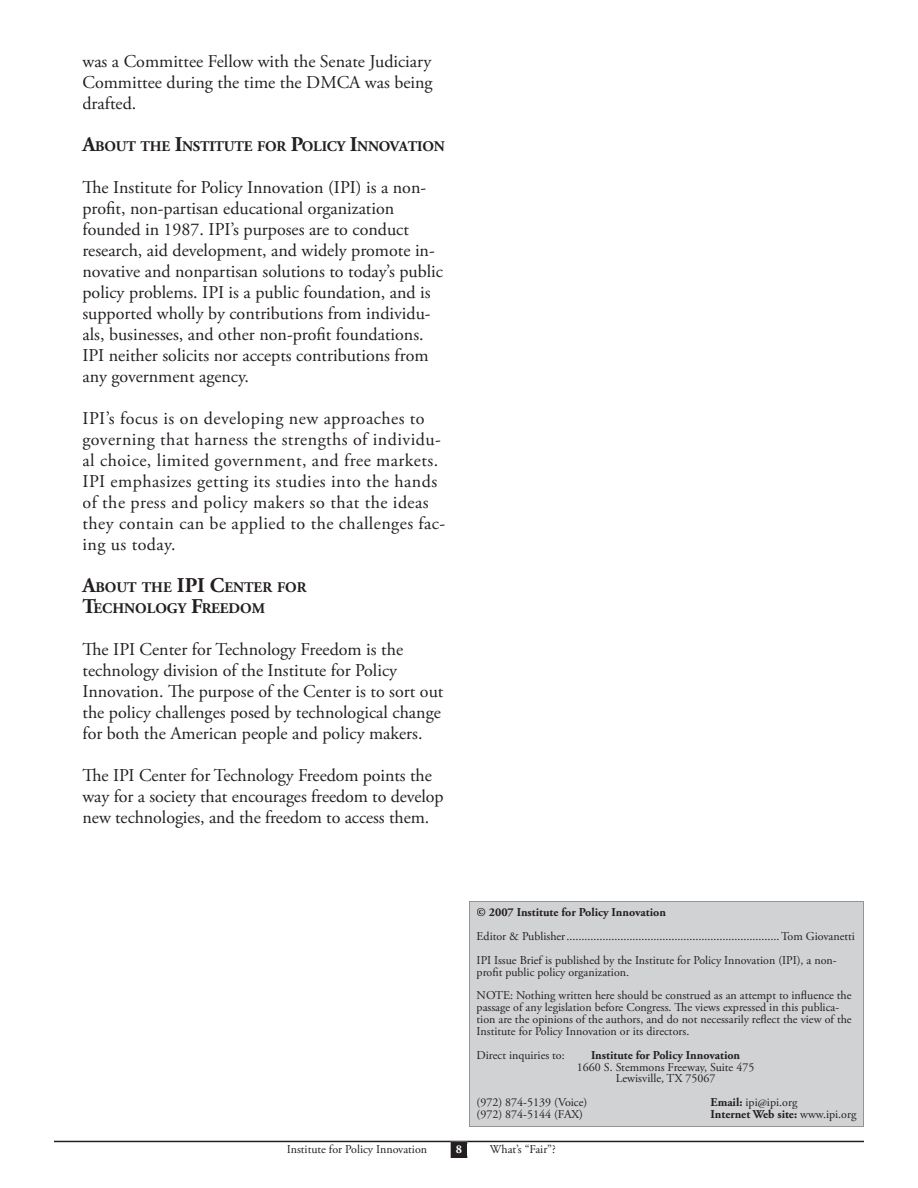
<style>
.page{position:relative;width:918px;height:1188px;background:#fff}
.page>*{position:absolute;margin:0;border:0;box-sizing:border-box;transform-origin:0 0}
.t1{font:18px/21px "Adobe Garamond Pro";color:#231f20}
.t2{font:18px/21px "Adobe Garamond Pro";letter-spacing:.025em;color:#231f20}
.t3{font:700 14.7px/21px "Adobe Garamond Pro";letter-spacing:-.015em;color:#231f20}
.t4{font:12px/11.9px "Adobe Garamond Pro";color:#231f20}
.t5{font:700 12px "Adobe Garamond Pro";color:#231f20}
.t6{font:700 12px "Adobe Garamond Pro";color:#fff}
.s1{font-size:21px}
.s2{font-weight:700}
.s3{font-weight:400}
</style>
<div class="page">
<svg style="left:54px;top:1141px;width:810px;height:17px"></svg>
<div style="left:469px;top:902px;width:394px;height:225px;background:#d1d2d4"></div>
<div style="left:477px;top:908px;width:189px;height:11px;background:#d1d2d4"></div>
<div style="left:477px;top:932px;width:88px;height:8px;background:#d1d2d4"></div>
<hr style="left:565px;top:939px;width:214px;height:1px;background:#d1d2d4">
<div style="left:781px;top:932px;width:74px;height:8px;background:#d1d2d4"></div>
<div style="left:477px;top:955px;width:359px;height:12px;background:#d1d2d4"></div>
<div style="left:477px;top:967px;width:151px;height:12px;background:#d1d2d4"></div>
<div style="left:477px;top:991px;width:375px;height:12px;background:#d1d2d4"></div>
<div style="left:477px;top:1003px;width:362px;height:11px;background:#d1d2d4"></div>
<div style="left:477px;top:1015px;width:375px;height:11px;background:#d1d2d4"></div>
<div style="left:477px;top:1026px;width:212px;height:12px;background:#d1d2d4"></div>
<div style="left:477px;top:1051px;width:88px;height:11px;background:#d1d2d4"></div>
<div style="left:591px;top:1050px;width:149px;height:12px;background:#d1d2d4"></div>
<div style="left:477px;top:1062px;width:277px;height:11px;background:#d1d2d4"></div>
<div style="left:477px;top:1074px;width:238px;height:10px;background:#d1d2d4"></div>
<div style="left:478px;top:1098px;width:109px;height:10px;background:#d1d2d4"></div>
<div style="left:711px;top:1097px;width:31px;height:9px;background:#d1d2d4"></div>
<div style="left:743px;top:1099px;width:54px;height:10px;background:#d1d2d4"></div>
<div style="left:478px;top:1109px;width:105px;height:11px;background:#d1d2d4"></div>
<div style="left:711px;top:1109px;width:86px;height:9px;background:#d1d2d4"></div>
<div style="left:797px;top:1110px;width:60px;height:11px;background:#d1d2d4"></div>
<p class="t1" style="left:82px;top:51px;width:352px;text-align:justify">was a Committee Fellow with the Senate Judiciary Committee during the time the DMCA was being drafted.</p>
<p class="t3" style="left:82px;top:136px;width:364px"><span class="s1">A</span>BOUT THE <span class="s1">I</span>NSTITUTE FOR <span class="s1">P</span>OLICY <span class="s1">I</span>NNOVATION</p>
<p class="t1" style="left:82px;top:177px;width:362px">The Institute for Policy Innovation (IPI) is a non&shy;profit, non-partisan educational organization founded in 1987. IPI’s purposes are to conduct research, aid development, and widely promote in&shy;novative and nonpartisan solutions to today’s public policy problems. IPI is a public foundation, and is supported wholly by contributions from individu&shy;als, businesses, and other non-profit foundations.<br>IPI neither solicits nor accepts contributions from any government agency.</p>
<p class="t2" style="left:82px;top:408px;width:364px">IPI’s focus is on developing new approaches to governing that harness the strengths of individu&shy;al choice, limited government, and free markets.<br>IPI emphasizes getting its studies into the hands of the press and policy makers so that the ideas they contain can be applied to the challenges fac&shy;ing us today.</p>
<p class="t3" style="left:82px;top:577px;width:226px"><span class="s1">A</span>BOUT THE <span class="s1">IPI C</span>ENTER FOR<br><span class="s1">T</span>ECHNOLOGY <span class="s1">F</span>REEDOM</p>
<p class="t1" style="left:82px;top:639px;width:362px">The IPI Center for Technology Freedom is the technology division of the Institute for Policy Innovation. The purpose of the Center is to sort out the policy challenges posed by technological change for both the American people and policy makers.</p>
<p class="t1" style="left:82px;top:765px;width:363px">The IPI Center for Technology Freedom points the way for a society that encourages freedom to develop new technologies, and the freedom to access them.</p>
<p class="t5" style="left:477px;top:906px;width:191px">© 2007 Institute for Policy Innovation</p>
<p class="t4" style="left:477px;top:925px;width:380px;line-height:23.7px">Editor &amp; Publisher .......................................................................Tom Giovanetti<br>IPI Issue Brief is published by the Institute for Policy Innovation (IPI), a non-</p>
<p class="t4" style="left:477px;top:960px;width:376px;line-height:23.7px">profit public policy organization.<br>NOTE: Nothing written here should be construed as an attempt to influence the</p>
<p class="t4" style="left:477px;top:1002px;width:377px">passage of any legislation before Congress. The views expressed in this publica&shy;tion are the opinions of the authors, and do not necessarily reflect the view of the<br>Institute for Policy Innovation or its directors.</p>
<p class="t4" style="left:477px;top:1049px;width:90px">Direct inquiries to:</p>
<p class="t5" style="left:591px;top:1048px;width:151px">Institute for Policy Innovation</p>
<p class="t4" style="left:577px;top:1061px;width:179px;text-align:center">1660 S. Stemmons Freeway, Suite 475<br>Lewisville, TX 75067</p>
<p class="t4" style="left:477px;top:1097px;width:112px">(972) 874-5139 (Voice)</p>
<p class="t4" style="left:711px;top:1097px;width:88px"><span class="s2">Email:</span> ipi@ipi.org</p>
<p class="t4" style="left:477px;top:1109px;width:108px">(972) 874-5144 (FAX)</p>
<p class="t5" style="left:711px;top:1107px;width:147px">Internet Web site: <span class="s3">www.ipi.org</span></p>
<p class="t4" style="left:287px;top:1143px;width:142px">Institute for Policy Innovation</p>
<p class="t4" style="left:490px;top:1143px;width:67px">What’s “Fair”?</p>
<p class="t6" style="left:456px;top:1143px;width:8px">8</p>
</div>
